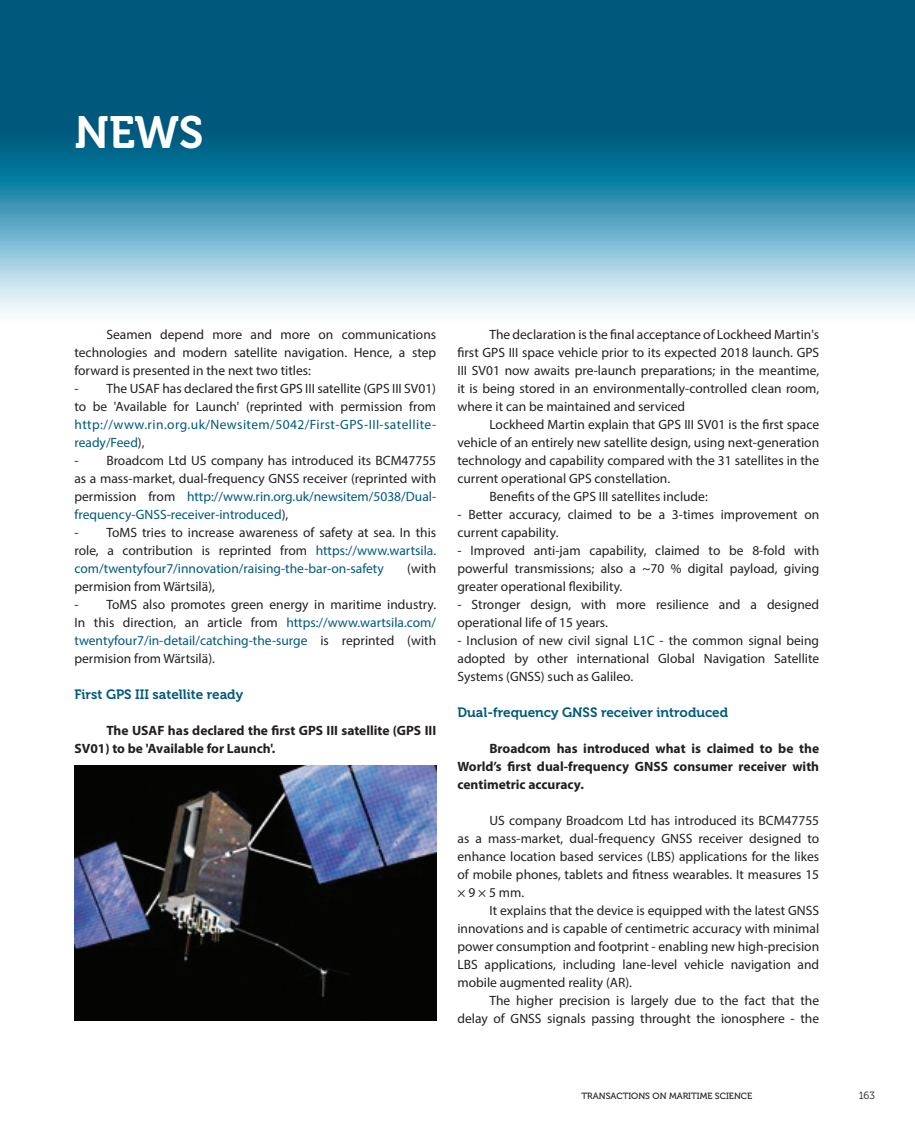
<style>
.page{position:relative;width:915px;height:1127px;background:#fff}
.page>*{position:absolute;margin:0;border:0;box-sizing:border-box;transform-origin:0 0}
.Article_title{font:45px "Museo 700";color:#fff}
.Body_text{font:13.5px/18px "Myriad Pro";color:#231f20;text-align:justify}
.nabrajanje{font:13.5px/18px "Myriad Pro";color:#231f20;text-align:justify}
.Body_text-2{font:700 13.5px/18px "Myriad Pro";color:#231f20}
.podnaslov{font:13.5px "Museo 700";color:#00597c}
.t1{font:10.5px "Museo 300";color:#231f20}
.t2{font:9px "Museo 500";color:#231f20}
.s1{color:#00597c}
</style>
<div class="page">
<svg style="left:0;top:0;width:914px;height:314px"></svg>
<img style="left:74px;top:766px;width:362px;height:254px">
<p class="Article_title" style="left:74px;top:107px;width:131px">NEWS</p>
<p class="Body_text" style="left:74px;top:325px;width:363px;text-indent:32px">Seamen depend more and more on communications technologies and modern satellite navigation. Hence, a step forward is presented in the next two titles:</p>
<p class="nabrajanje" style="left:74px;top:379px;width:363px">- The USAF has declared the first GPS III satellite (GPS III SV01) to be 'Available for Launch' (reprinted with permission from <span class="s1">http://www.rin.org.uk/Newsitem/5042/First-GPS-III-satellite&shy;ready/Feed</span>),</p>
<p class="nabrajanje" style="left:74px;top:451px;width:363px">- Broadcom Ltd US company has introduced its BCM47755 as a mass-market, dual-frequency GNSS receiver (reprinted with permission from <span class="s1">http://www.rin.org.uk/newsitem/5038/Dual&shy;frequency-GNSS-receiver-introduced</span>),</p>
<p class="nabrajanje" style="left:74px;top:523px;width:363px">- ToMS tries to increase awareness of safety at sea. In this role, a contribution is reprinted from <span class="s1">https://www.wartsila. com/twentyfour7/innovation/raising-the-bar-on-safety</span></p>
<p class="nabrajanje" style="left:407px;top:559px;width:30px">(with</p>
<p class="nabrajanje" style="left:74px;top:577px;width:142px">permision from Wärtsilä),</p>
<p class="nabrajanje" style="left:74px;top:595px;width:363px">- ToMS also promotes green energy in maritime industry.<br>In this direction, an article from <span class="s1">https://www.wartsila.com/ twentyfour7/in-detail/catching-the-surge</span> is reprinted (with permision from Wärtsilä).</p>
<p class="podnaslov" style="left:74px;top:686px;width:170px">First GPS III satellite ready</p>
<p class="Body_text-2" style="left:74px;top:720px;width:363px;text-indent:32px">The USAF has declared the first GPS III satellite (GPS III<br>SV01) to be 'Available for Launch'.</p>
<p class="Body_text" style="left:457px;top:325px;width:363px;text-indent:32px">The declaration is the final acceptance of Lockheed Martin's first GPS III space vehicle prior to its expected 2018 launch. GPS III SV01 now awaits pre-launch preparations; in the meantime, it is being stored in an environmentally-controlled clean room, where it can be maintained and serviced</p>
<p class="Body_text" style="left:457px;top:415px;width:363px;text-indent:32px">Lockheed Martin explain that GPS III SV01 is the first space vehicle of an entirely new satellite design, using next-generation technology and capability compared with the 31 satellites in the current operational GPS constellation.</p>
<p class="Body_text" style="left:489px;top:487px;width:220px">Benefits of the GPS III satellites include:</p>
<p class="nabrajanje" style="left:457px;top:505px;width:363px">- Better accuracy, claimed to be a 3-times improvement on current capability.</p>
<p class="nabrajanje" style="left:457px;top:541px;width:363px">- Improved anti-jam capability, claimed to be 8-fold with powerful transmissions; also a ~70 % digital payload, giving greater operational flexibility.</p>
<p class="nabrajanje" style="left:457px;top:595px;width:363px">- Stronger design, with more resilience and a designed operational life of 15 years.</p>
<p class="nabrajanje" style="left:457px;top:631px;width:363px">- Inclusion of new civil signal L1C - the common signal being adopted by other international Global Navigation Satellite Systems (GNSS) such as Galileo.</p>
<p class="podnaslov" style="left:457px;top:704px;width:272px">Dual-frequency GNSS receiver introduced</p>
<p class="Body_text-2" style="left:457px;top:738px;width:363px;text-align:justify;text-indent:32px">Broadcom has introduced what is claimed to be the World’s first dual-frequency GNSS consumer receiver with centimetric accuracy.</p>
<p class="Body_text" style="left:457px;top:811px;width:363px;text-indent:32px">US company Broadcom Ltd has introduced its BCM47755 as a mass-market, dual-frequency GNSS receiver designed to enhance location based services (LBS) applications for the likes of mobile phones, tablets and fitness wearables. It measures 15 × 9 × 5 mm.</p>
<p class="Body_text" style="left:457px;top:901px;width:363px;text-indent:32px">It explains that the device is equipped with the latest GNSS innovations and is capable of centimetric accuracy with minimal power consumption and footprint - enabling new high-precision LBS applications, including lane-level vehicle navigation and mobile augmented reality (AR).</p>
<p class="Body_text" style="left:457px;top:991px;width:363px;text-align:right">The higher precision is largely due to the fact that the delay of GNSS signals passing throught the ionosphere - the</p>
<p class="t2" style="left:581px;top:1091px;width:172px">TRANSACTIONS ON MARITIME SCIENCE</p>
<p class="t1" style="left:858px;top:1090px;width:18px">163</p>
</div>
